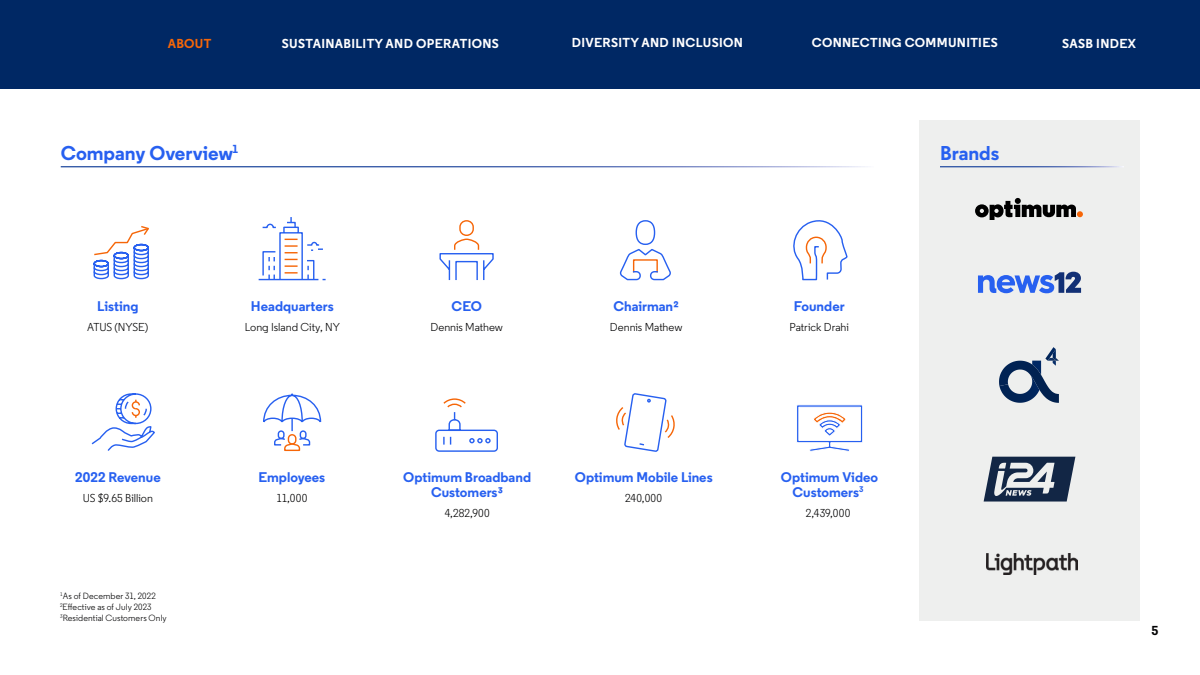
<style>
.page{position:relative;width:1200px;height:675px;background:#fff}
.page>*{position:absolute;margin:0;border:0;box-sizing:border-box;transform-origin:0 0}
.t1{font:700 20px "Regular";letter-spacing:-.005em;color:#2760f0}
.títol_caixes{font:700 14px/15px "Regular";color:#2760f0;text-align:center}
.t2{font:700 13px "Regular";letter-spacing:.025em;color:#fff}
.t3{font:700 13px "Regular";letter-spacing:.025em;color:#f66608}
.t4{font:700 13px "Regular";color:#020203}
.text_caixes{font:11.5px "Regular";color:#020203}
.FOOTNOTE_GRÀFIC{font:9px/10.8px "Regular";letter-spacing:.01em;color:#020203}
</style>
<div class="page">
<div style="left:919px;top:120px;width:221px;height:501px;background:#eeefee"></div>
<div style="left:0;top:0;width:1200px;height:90px;background:#002864"></div>
<hr style="left:259px;top:279px;width:59px;height:1px;background:#2760f0">
<svg style="left:261px;top:217px;width:65px;height:63px"></svg>
<svg style="left:620px;top:220px;width:51px;height:60px"></svg>
<svg style="left:93px;top:226px;width:56px;height:54px"></svg>
<div style="left:459px;top:220px;width:15px;height:16px;border:1px solid #f66608;border-radius:6px"></div>
<svg style="left:439px;top:238px;width:55px;height:42px"></svg>
<svg style="left:793px;top:220px;width:55px;height:60px"></svg>
<svg style="left:616px;top:393px;width:59px;height:59px"></svg>
<svg style="left:92px;top:393px;width:63px;height:58px"></svg>
<svg style="left:263px;top:393px;width:59px;height:59px"></svg>
<div style="left:288px;top:434px;width:8px;height:11px;border:1px solid #f66608;border-radius:4px"></div>
<svg style="left:435px;top:398px;width:63px;height:54px"></svg>
<svg style="left:797px;top:404px;width:66px;height:48px"></svg>
<hr style="left:940px;top:166px;width:184px;height:1px;background:#fff">
<svg style="left:978px;top:272px;width:103px;height:21px"></svg>
<svg style="left:984px;top:457px;width:91px;height:45px"></svg>
<svg style="left:975px;top:198px;width:108px;height:22px"></svg>
<img style="left:987px;top:553px;width:91px;height:22px">
<svg style="left:999px;top:347px;width:60px;height:56px"></svg>
<p class="t3" style="left:168px;top:35px;width:45px">ABOUT</p>
<p class="t2" style="left:282px;top:35px;width:219px">SUSTAINABILITY AND OPERATIONS</p>
<p class="t2" style="left:572px;top:34px;width:173px">DIVERSITY AND INCLUSION</p>
<p class="t2" style="left:812px;top:34px;width:188px">CONNECTING COMMUNITIES</p>
<p class="t2" style="left:1062px;top:35px;width:75px">SASB INDEX</p>
<h2 class="t1" style="left:61px;top:140px;width:179px">Company Overview<sup>1</sup></h2>
<h2 class="t1" style="left:940px;top:140px;width:61px">Brands</h2>
<p class="títol_caixes" style="left:97px;top:298px;width:43px">Listing</p>
<p class="text_caixes" style="left:87px;top:319px;width:63px">ATUS (NYSE)</p>
<p class="títol_caixes" style="left:251px;top:298px;width:84px">Headquarters</p>
<p class="text_caixes" style="left:245px;top:319px;width:97px">Long Island City, NY</p>
<p class="títol_caixes" style="left:452px;top:298px;width:32px">CEO</p>
<p class="text_caixes" style="left:431px;top:319px;width:74px">Dennis Mathew</p>
<p class="títol_caixes" style="left:613px;top:298px;width:67px">Chairman²</p>
<p class="text_caixes" style="left:610px;top:319px;width:74px">Dennis Mathew</p>
<p class="títol_caixes" style="left:794px;top:298px;width:52px">Founder</p>
<p class="text_caixes" style="left:790px;top:319px;width:61px">Patrick Drahi</p>
<p class="títol_caixes" style="left:75px;top:470px;width:87px">2022 Revenue</p>
<p class="text_caixes" style="left:83px;top:491px;width:72px">US $9.65 Billion</p>
<p class="FOOTNOTE_GRÀFIC" style="left:60px;top:591px;width:108px"><sup>1</sup>As of December 31, 2022<br><sup>2</sup>Effective as of July 2023<br><sup>3</sup>Residential Customers Only</p>
<p class="títol_caixes" style="left:259px;top:470px;width:68px">Employees</p>
<p class="text_caixes" style="left:276px;top:491px;width:33px">11,000</p>
<p class="títol_caixes" style="left:403px;top:470px;width:129px">Optimum Broadband<br>Customers³</p>
<p class="text_caixes" style="left:445px;top:506px;width:47px">4,282,900</p>
<p class="títol_caixes" style="left:575px;top:470px;width:139px">Optimum Mobile Lines</p>
<p class="text_caixes" style="left:625px;top:491px;width:38px">240,000</p>
<p class="títol_caixes" style="left:781px;top:470px;width:99px">Optimum Video<br>Customers<sup>3</sup></p>
<p class="text_caixes" style="left:806px;top:506px;width:46px">2,439,000</p>
<p class="t4" style="left:1151px;top:622px;width:9px">5</p>
</div>
